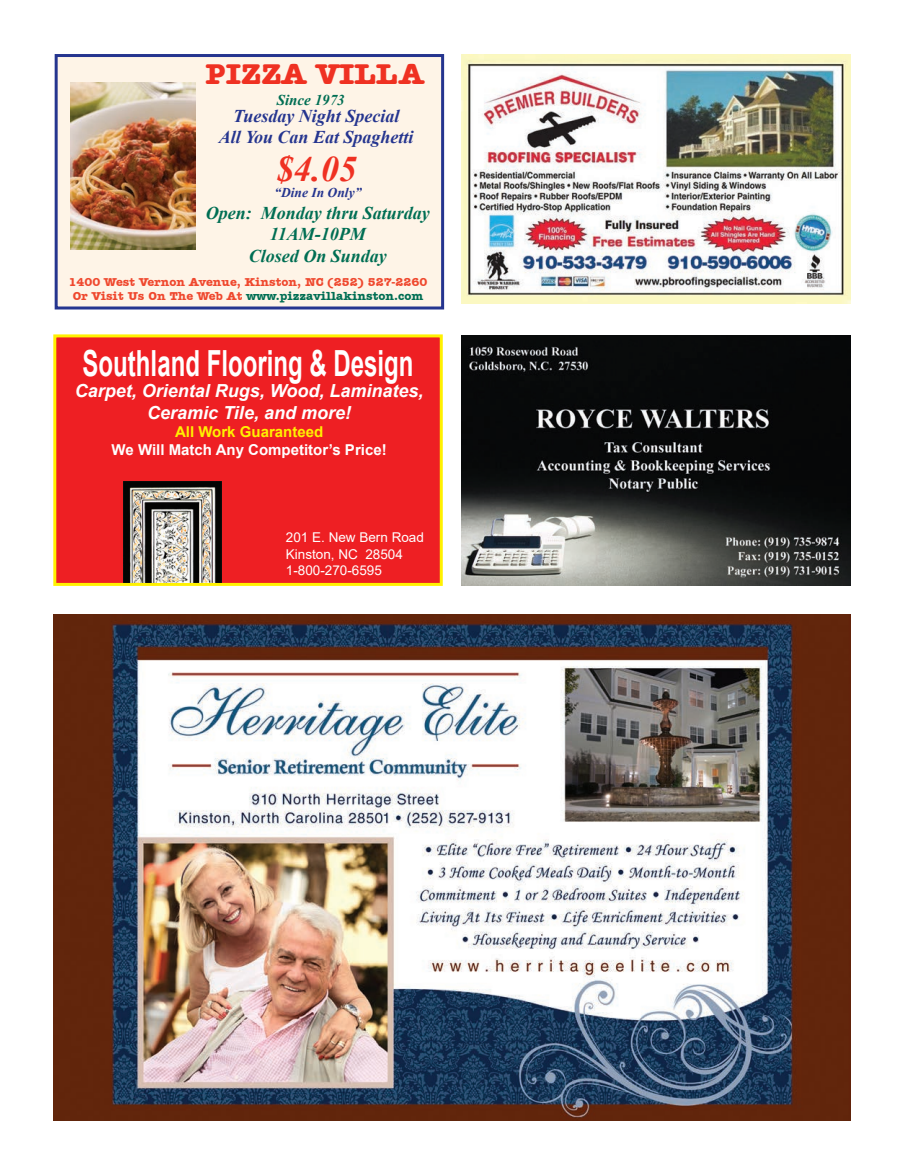
<style>
.page{position:relative;width:905px;height:1175px;background:#fff}
.page>*{position:absolute;margin:0;border:0;box-sizing:border-box;transform-origin:0 0}
.t1{font:700 36px "Arial";color:#fff;scale:.67 1}
.t2{font:italic 700 36px "Times New Roman";color:#ef3122}
.t3{font:700 30px "Amer Typewriter IT Cby BT";color:#ef3122}
.t4{font:italic 700 18px/21.6px "Arial";color:#fff;text-align:center}
.t5{font:italic 700 18px/21.6px "Times New Roman";color:#006e53;text-align:center}
.t6{font:italic 700 18px/21.6px "Times New Roman";color:#25358f;text-align:center}
.t7{font:700 15px "Arial";color:#fff}
.t8{font:700 15px "Arial";color:#fff101}
.t9{font:italic 700 15px "Times New Roman";color:#006e53}
.t10{font:13.5px/16.2px "Arial";color:#fff}
.t11{font:italic 700 13.5px "Times New Roman";color:#25358f}
.t12{font:700 12px/14.4px "Amer Typewriter IT Cby BT";color:#ef482e;text-align:center}
.s1{color:#006e53}
</style>
<div class="page">
<img style="left:54px;top:614px;width:796px;height:506px">
<div style="left:53px;top:334px;width:390px;height:252px;background:#ee1f23;border:3px solid #fff101"></div>
<img style="left:124px;top:481px;width:98px;height:101px">
<div style="left:55px;top:54px;width:389px;height:255px;background:#fef4e7;border:3px solid #25358f"></div>
<img style="left:70px;top:82px;width:125px;height:167px">
<img style="left:461px;top:335px;width:389px;height:250px">
<img style="left:461px;top:54px;width:389px;height:250px">
<h2 class="t3" style="left:205px;top:55px;width:220px">PIZZA VILLA</h2>
<h3 class="t6" style="left:219px;top:104px;width:196px">Tuesday Night Special<br>All You Can Eat Spaghetti</h3>
<h1 class="t2" style="left:276px;top:144px;width:82px">$4.05</h1>
<p class="t11" style="left:274px;top:183px;width:89px">“Dine In Only”</p>
<h3 class="t5" style="left:206px;top:201px;width:226px">Open: Monday thru Saturday<br>11AM-10PM<br>Closed On Sunday</h3>
<p class="t9" style="left:277px;top:89px;width:69px">Since 1973</p>
<p class="t12" style="left:68px;top:274px;width:360px">1400 West Vernon Avenue, Kinston, NC (252) 527-2260<br>Or Visit Us On The Web At <span class="s1">www.pizzavillakinston.com</span></p>
<h1 class="t1" style="left:83px;top:338px;width:495px">Southland Flooring &amp; Design</h1>
<h3 class="t4" style="left:75px;top:381px;width:350px">Carpet, Oriental Rugs, Wood, Laminates,<br>Ceramic Tile, and more!</h3>
<p class="t8" style="left:175px;top:421px;width:150px">All Work Guaranteed</p>
<p class="t7" style="left:112px;top:439px;width:276px">We Will Match Any Competitor’s Price!</p>
<p class="t10" style="left:286px;top:529px;width:140px">201 E. New Bern Road<br>Kinston, NC 28504<br>1-800-270-6595</p>
</div>
